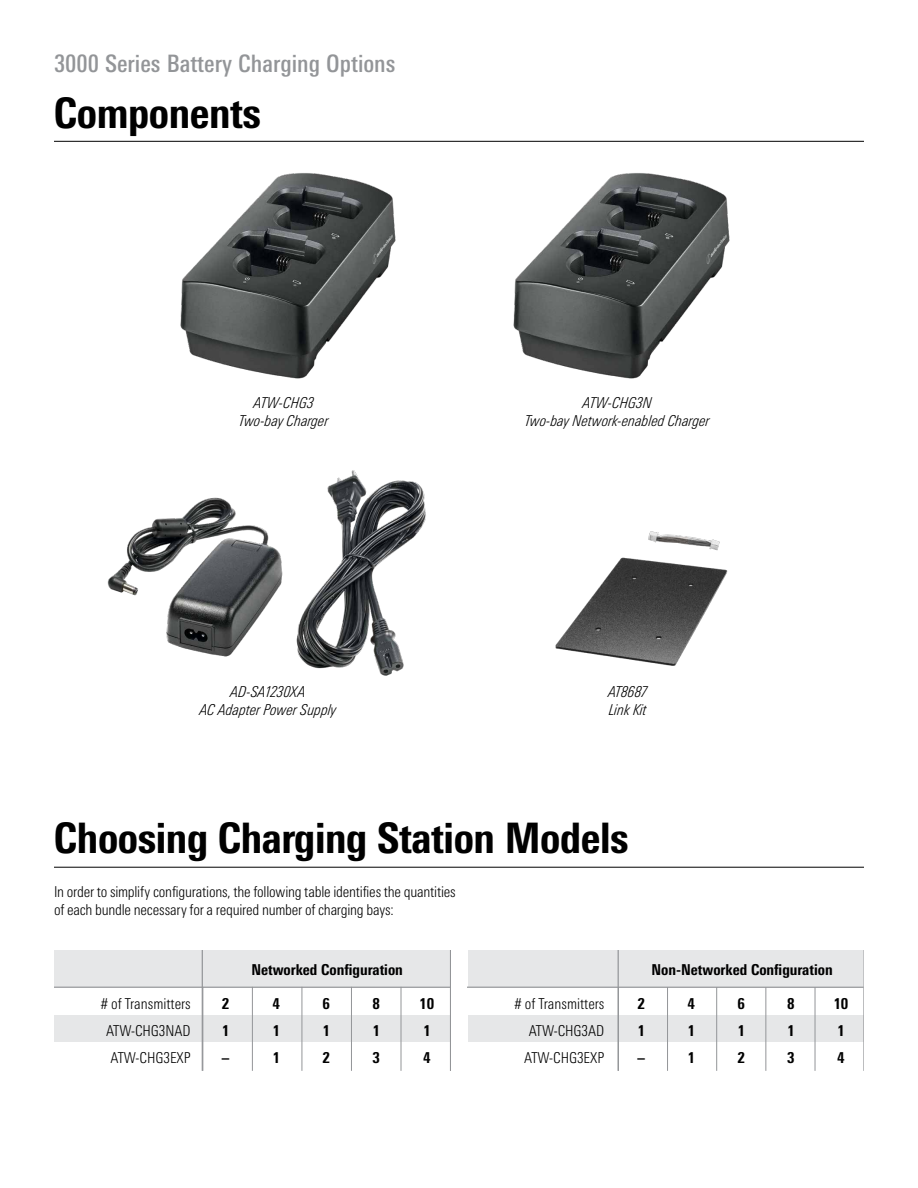
<style>
.page{position:relative;width:918px;height:1188px;background:#fff}
.page>*{position:absolute;margin:0;border:0;box-sizing:border-box;transform-origin:0 0}
.t1{font:800 condensed 42px "Univers Next Pro";letter-spacing:-.01em;color:#000}
.t2{font:500 condensed 24px "Univers Next Pro";color:#939598}
.t3{font:300 condensed 15px/27px "Univers Next Pro";letter-spacing:-.01em;color:#000;text-align:right}
.t4{font:italic 300 condensed 15px/18px "Univers Next Pro";color:#000;text-align:center}
.t5{font:800 condensed 15px "Univers Next Pro";color:#000}
</style>
<div class="page">
<hr style="left:54px;top:867px;width:810px;height:1px;background:#000">
<div style="left:54px;top:950px;width:396px;height:37px;background:#e6e7e8"></div>
<div style="left:54px;top:1015px;width:396px;height:27px;background:#e6e7e8"></div>
<hr style="left:54px;top:987px;width:396px;height:1px;background:#939598">
<hr style="left:202px;top:950px;width:1px;height:121px;background:#939598">
<hr style="left:450px;top:950px;width:1px;height:121px;background:#939598">
<hr style="left:203px;top:987px;width:1px;height:84px;background:#939598">
<hr style="left:252px;top:987px;width:1px;height:84px;background:#939598">
<hr style="left:302px;top:987px;width:1px;height:84px;background:#939598">
<hr style="left:351px;top:987px;width:1px;height:84px;background:#939598">
<hr style="left:401px;top:987px;width:1px;height:84px;background:#939598">
<div style="left:468px;top:950px;width:396px;height:37px;background:#e6e7e8"></div>
<div style="left:468px;top:1015px;width:396px;height:27px;background:#e6e7e8"></div>
<hr style="left:468px;top:987px;width:396px;height:1px;background:#939598">
<hr style="left:618px;top:950px;width:1px;height:121px;background:#939598">
<hr style="left:864px;top:950px;width:1px;height:121px;background:#939598">
<hr style="left:667px;top:987px;width:1px;height:84px;background:#939598">
<hr style="left:716px;top:987px;width:1px;height:84px;background:#939598">
<hr style="left:766px;top:987px;width:1px;height:84px;background:#939598">
<hr style="left:815px;top:987px;width:1px;height:84px;background:#939598">
<hr style="left:54px;top:141px;width:810px;height:1px;background:#000">
<img style="left:107px;top:470px;width:319px;height:206px">
<img style="left:180px;top:173px;width:216px;height:206px">
<img style="left:513px;top:173px;width:217px;height:206px">
<img style="left:555px;top:531px;width:173px;height:135px">
<h2 class="t2" style="left:54px;top:49px;width:343px">3000 Series Battery Charging Options</h2>
<h1 class="t1" style="left:54px;top:87px;width:209px">Components</h1>
<p class="t4" style="left:239px;top:393px;width:91px">ATW-CHG3<br>Two-bay Charger</p>
<p class="t4" style="left:200px;top:683px;width:138px">AD-SA1230XA<br>AC Adapter Power Supply</p>
<p class="t4" style="left:525px;top:393px;width:186px">ATW-CHG3N<br>Two-bay Network-enabled Charger</p>
<p class="t4" style="left:608px;top:683px;width:41px;text-align:left">AT8687<br>Link Kit</p>
<h1 class="t1" style="left:54px;top:813px;width:576px">Choosing Charging Station Models</h1>
<p class="t3" style="left:54px;top:883px;width:403px;line-height:18px;text-align:left">In order to simplify configurations, the following table identifies the quantities of each bundle necessary for a required number of charging bays:</p>
<p class="t5" style="left:251px;top:961px;width:153px">Networked Configuration</p>
<p class="t5" style="left:651px;top:961px;width:183px">Non-Networked Configuration</p>
<p class="t3" style="left:101px;top:990px;width:91px"># of Transmitters<br>ATW-CHG3NAD<br>ATW-CHG3EXP</p>
<p class="t5" style="left:222px;top:995px;width:9px">2</p>
<p class="t5" style="left:272px;top:995px;width:9px">4</p>
<p class="t5" style="left:323px;top:995px;width:9px">6</p>
<p class="t5" style="left:373px;top:995px;width:9px">8</p>
<p class="t5" style="left:419px;top:995px;width:16px">10</p>
<p class="t5" style="left:222px;top:1021px;width:9px">1</p>
<p class="t5" style="left:272px;top:1021px;width:9px">1</p>
<p class="t5" style="left:323px;top:1021px;width:9px">1</p>
<p class="t5" style="left:373px;top:1021px;width:9px">1</p>
<p class="t5" style="left:423px;top:1021px;width:9px">1</p>
<p class="t5" style="left:222px;top:1049px;width:9px">–</p>
<p class="t5" style="left:272px;top:1049px;width:9px">1</p>
<p class="t5" style="left:323px;top:1049px;width:9px">2</p>
<p class="t5" style="left:373px;top:1049px;width:9px">3</p>
<p class="t5" style="left:423px;top:1049px;width:9px">4</p>
<p class="t3" style="left:515px;top:990px;width:91px"># of Transmitters<br>ATW-CHG3AD<br>ATW-CHG3EXP</p>
<p class="t5" style="left:638px;top:995px;width:9px">2</p>
<p class="t5" style="left:688px;top:995px;width:9px">4</p>
<p class="t5" style="left:737px;top:995px;width:9px">6</p>
<p class="t5" style="left:787px;top:995px;width:9px">8</p>
<p class="t5" style="left:833px;top:995px;width:16px">10</p>
<p class="t5" style="left:638px;top:1022px;width:9px">1</p>
<p class="t5" style="left:688px;top:1022px;width:9px">1</p>
<p class="t5" style="left:737px;top:1022px;width:9px">1</p>
<p class="t5" style="left:787px;top:1022px;width:9px">1</p>
<p class="t5" style="left:837px;top:1022px;width:9px">1</p>
<p class="t5" style="left:638px;top:1049px;width:9px">–</p>
<p class="t5" style="left:688px;top:1049px;width:9px">1</p>
<p class="t5" style="left:737px;top:1049px;width:9px">2</p>
<p class="t5" style="left:787px;top:1049px;width:9px">3</p>
<p class="t5" style="left:837px;top:1049px;width:9px">4</p>
</div>
